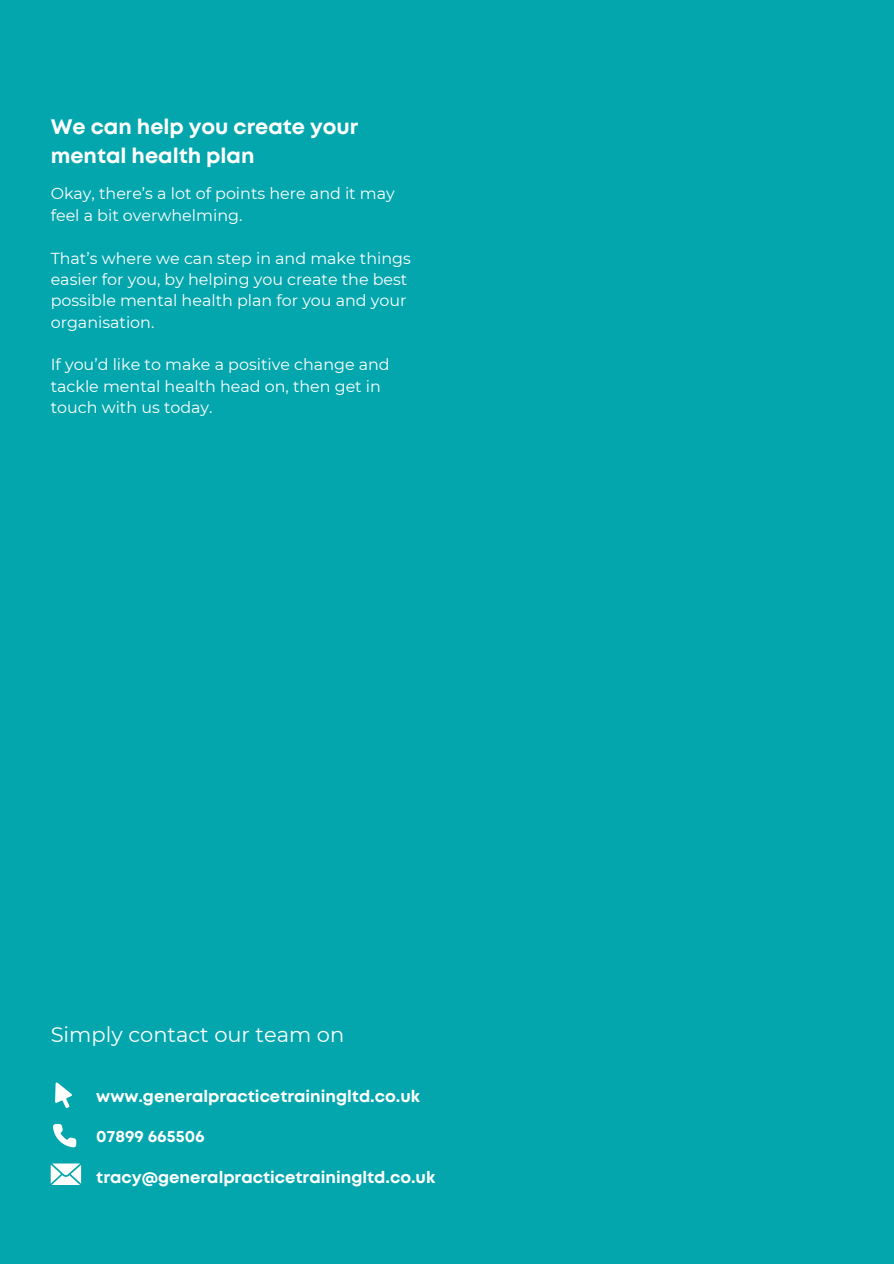
<style>
.page{position:relative;width:894px;height:1264px;background:#fff}
.page>*{position:absolute;margin:0;border:0;box-sizing:border-box;transform-origin:0 0}
.t1{font:700 21px/29.2px "Mont";color:#fff}
.t2{font:21px "Montserrat";color:#fff}
.t3{font:700 16.5px "Mont";color:#fff}
.t4{font:15.9px/21.3px "Montserrat";color:#fff}
</style>
<div class="page">
<div style="left:0;top:0;width:893px;height:1263px;background:#03a6ad"></div>
<svg style="left:53px;top:1124px;width:23px;height:23px"></svg>
<svg style="left:55px;top:1082px;width:17px;height:26px"></svg>
<svg style="left:51px;top:1163px;width:30px;height:21px"></svg>
<h1 class="t1" style="left:51px;top:113px;width:309px">We can help you create your mental health plan</h1>
<p class="t4" style="left:51px;top:183px;width:345px">Okay, there’s a lot of points here and it may feel a bit overwhelming.</p>
<p class="t4" style="left:51px;top:247px;width:361px">That’s where we can step in and make things easier for you, by helping you create the best possible mental health plan for you and your organisation.</p>
<p class="t4" style="left:51px;top:354px;width:340px">If you’d like to make a positive change and tackle mental health head on, then get in touch with us today.</p>
<h1 class="t2" style="left:51px;top:1021px;width:295px">Simply contact our team on</h1>
<p class="t3" style="left:96px;top:1089px;width:325px">www.generalpracticetrainingltd.co.uk</p>
<p class="t3" style="left:96px;top:1130px;width:110px">07899 665506</p>
<p class="t3" style="left:96px;top:1170px;width:340px">tracy@generalpracticetrainingltd.co.uk</p>
</div>
